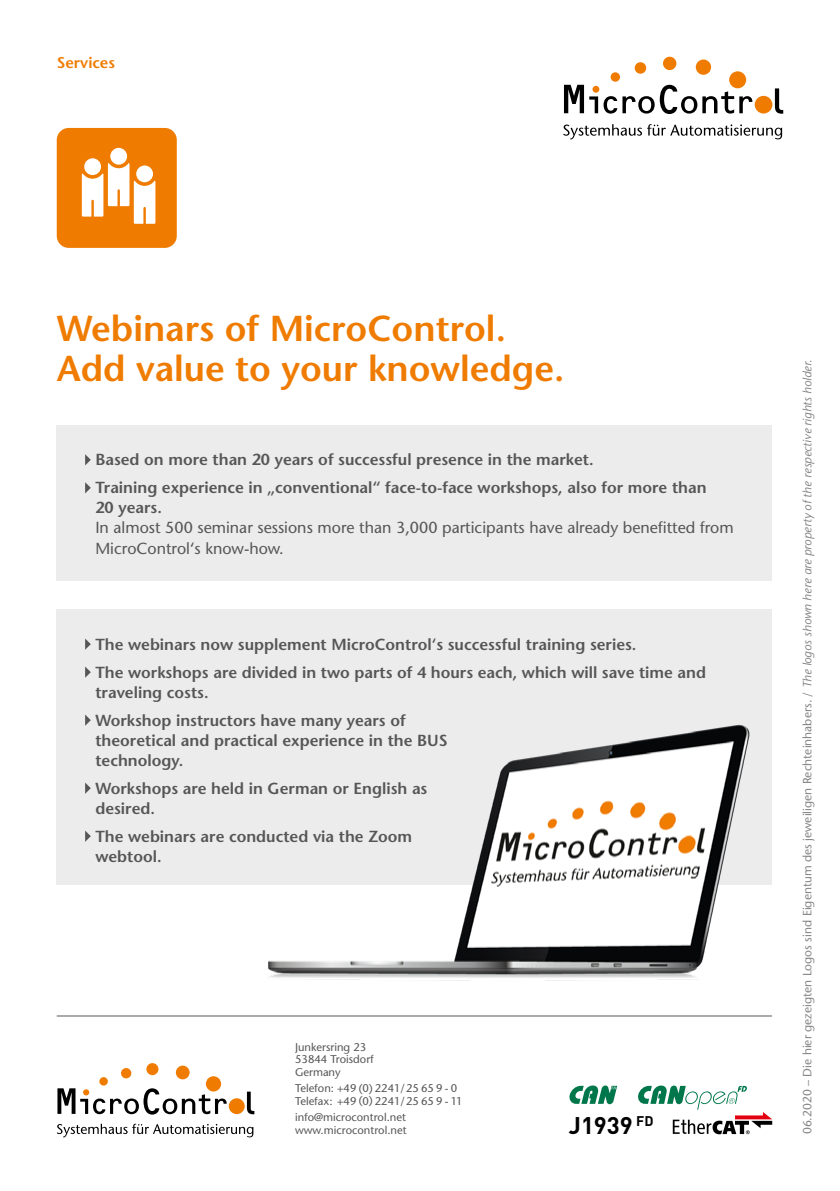
<style>
.page{position:relative;width:840px;height:1191px;background:#fff}
.page>*{position:absolute;margin:0;border:0;box-sizing:border-box;transform-origin:0 0}
.t1{font:600 36px/40px "Stone Sans Std";color:#ef7c00}
.t2{font:700 23.8px "DIN Pro";color:#000}
.t3{font:600 16px/28px "Stone Sans Std";color:#565656}
.t4{font:500 16px/20px "Stone Sans Std";color:#565656}
.t5{font:600 15.6px "Stone Sans Std";color:#ef7c00}
.t6{font:500 12px "Stone Sans Std";color:#878786}
.t7{font:500 11.2px/12.6px "Stone Sans Std";color:#565656}
.s1{font-style:italic}
</style>
<div class="page">
<svg style="left:563px;top:124px;width:218px;height:15px"></svg>
<svg style="left:564px;top:85px;width:19px;height:28px"></svg>
<div style="left:662px;top:57px;width:14px;height:13px;background:#ef7c00;border-radius:50%"></div>
<div style="left:634px;top:62px;width:11px;height:12px;background:#ef7c00;border-radius:50%"></div>
<div style="left:610px;top:72px;width:9px;height:10px;background:#ef7c00;border-radius:50%"></div>
<div style="left:695px;top:59px;width:15px;height:16px;background:#ef7c00;border-radius:50%"></div>
<div style="left:728px;top:71px;width:17px;height:17px;background:#ef7c00;border-radius:50%"></div>
<svg style="left:589px;top:96px;width:8px;height:17px"></svg>
<svg style="left:603px;top:85px;width:130px;height:29px"></svg>
<svg style="left:739px;top:96px;width:13px;height:17px"></svg>
<div style="left:754px;top:96px;width:18px;height:17px;background:#ef7c00;border-radius:50%"></div>
<div style="left:592px;top:86px;width:7px;height:7px;background:#ef7c00;border-radius:50%"></div>
<svg style="left:774px;top:88px;width:8px;height:26px"></svg>
<div style="left:57px;top:128px;width:120px;height:120px;background:#ef7c00;border-radius:12px"></div>
<div style="left:110px;top:148px;width:17px;height:17px;background:#fff;border-radius:50%"></div>
<svg style="left:82px;top:163px;width:73px;height:61px"></svg>
<div style="left:84px;top:158px;width:17px;height:17px;background:#fff;border-radius:50%"></div>
<div style="left:57px;top:425px;width:714px;height:156px;background:#ececed"></div>
<div style="left:57px;top:609px;width:714px;height:276px;background:#ececed"></div>
<svg style="left:85px;top:454px;width:6px;height:11px"></svg>
<svg style="left:85px;top:482px;width:6px;height:11px"></svg>
<svg style="left:57px;top:1123px;width:196px;height:14px"></svg>
<div style="left:146px;top:1063px;width:12px;height:12px;background:#ef7c00;border-radius:50%"></div>
<div style="left:121px;top:1068px;width:10px;height:10px;background:#ef7c00;border-radius:50%"></div>
<div style="left:99px;top:1077px;width:9px;height:8px;background:#ef7c00;border-radius:50%"></div>
<div style="left:176px;top:1065px;width:13px;height:14px;background:#ef7c00;border-radius:50%"></div>
<div style="left:206px;top:1076px;width:15px;height:15px;background:#ef7c00;border-radius:50%"></div>
<div style="left:229px;top:1098px;width:15px;height:16px;background:#ef7c00;border-radius:50%"></div>
<svg style="left:57px;top:1088px;width:169px;height:26px"></svg>
<svg style="left:247px;top:1091px;width:7px;height:23px"></svg>
<svg style="left:569px;top:1085px;width:48px;height:19px"></svg>
<svg style="left:638px;top:1085px;width:133px;height:49px"></svg>
<hr style="left:57px;top:1015px;width:714px;height:1px;background:#565656">
<img style="left:268px;top:666px;width:504px;height:315px">
<svg style="left:85px;top:638px;width:6px;height:12px"></svg>
<svg style="left:85px;top:666px;width:6px;height:12px"></svg>
<svg style="left:85px;top:714px;width:6px;height:12px"></svg>
<svg style="left:85px;top:782px;width:6px;height:12px"></svg>
<svg style="left:85px;top:830px;width:6px;height:12px"></svg>
<p class="t5" style="left:57px;top:53px;width:60px">Services</p>
<h1 class="t1" style="left:57px;top:309px;width:509px">Webinars of MicroControl.<br>Add value to your knowledge.</h1>
<p class="t3" style="left:95px;top:446px;width:612px">Based on more than 20 years of successful presence in the market.<br>Training experience in „conventional“ face-to-face workshops, also for more than</p>
<p class="t3" style="left:95px;top:494px;width:68px">20 years.</p>
<p class="t4" style="left:95px;top:518px;width:639px">In almost 500 seminar sessions more than 3,000 participants have already benefitted from<br>MicroControl‘s know-how.</p>
<p class="t3" style="left:95px;top:630px;width:612px">The webinars now supplement MicroControl‘s successful training series.<br>The workshops are divided in two parts of 4 hours each, which will save time and</p>
<p class="t3" style="left:95px;top:678px;width:311px">traveling costs.<br>Workshop instructors have many years of</p>
<p class="t3" style="left:95px;top:730px;width:353px;line-height:20px">theoretical and practical experience in the BUS technology.</p>
<p class="t3" style="left:95px;top:778px;width:333px;line-height:20px">Workshops are held in German or English as desired.</p>
<p class="t3" style="left:95px;top:826px;width:318px;line-height:20px">The webinars are conducted via the Zoom webtool.</p>
<p class="t7" style="left:295px;top:1040px;width:80px">Junkersring 23<br>53844 Troisdorf<br>Germany</p>
<p class="t7" style="left:295px;top:1082px;width:169px">Telefon: +49 (0) 2241/25 65 9 - 0<br>Telefax: +49 (0) 2241/25 65 9 - 11</p>
<p class="t7" style="left:295px;top:1111px;width:113px">info@microcontrol.net www.microcontrol.net</p>
<h2 class="t2" style="left:568px;top:1109px;width:86px">J1939 <sup>FD</sup></h2>
<p class="t6" style="left:799px;top:1134px;width:776px;rotate:-90deg">06.2020 – Die hier gezeigten Logos sind Eigentum des jeweiligen Rechteinhabers. / <span class="s1">The logos shown here are property of the respective rights holder.</span></p>
</div>
